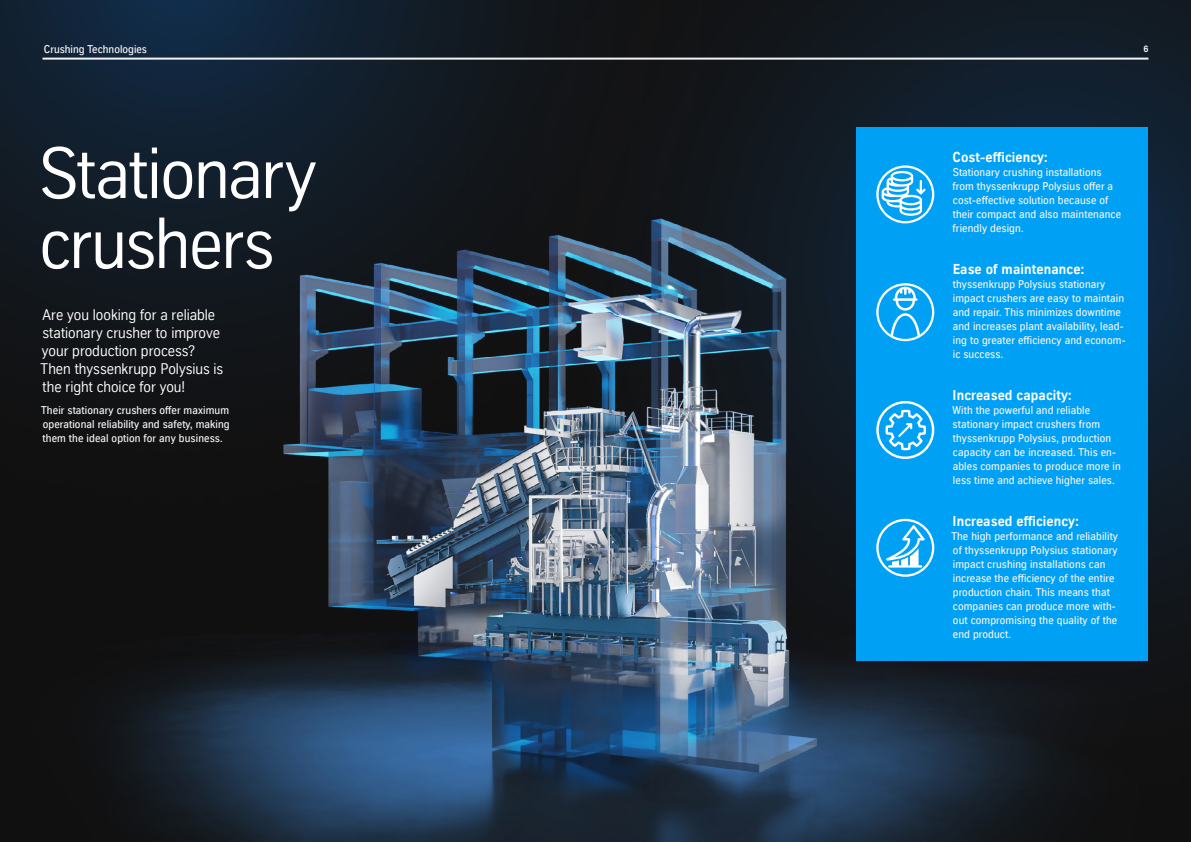
<style>
.page{position:relative;width:1191px;height:842px;background:#fff}
.page>*{position:absolute;margin:0;border:0;box-sizing:border-box;transform-origin:0 0}
.t1{font:70px/70px "TK Type";letter-spacing:-.02em;color:#fff}
.t2{font:15px/18px "TK Type";color:#fff}
.t3{font:700 14px "TK Type";letter-spacing:.01em;color:#fff}
.t4{font:500 11px/14px "TK Type";letter-spacing:.01em;color:#f2f2f2}
.t5{font:700 9px "TK Type";color:#f2f2f2}
</style>
<div class="page">
<img style="left:0;top:522px;width:1191px;height:320px">
<img style="left:505px;top:0;width:686px;height:816px">
<img style="left:0;top:0;width:729px;height:522px">
<div style="left:856px;top:127px;width:292px;height:533px;background:#00a0f5"></div>
<svg style="left:876px;top:165px;width:58px;height:58px"></svg>
<svg style="left:876px;top:283px;width:58px;height:58px"></svg>
<svg style="left:876px;top:401px;width:58px;height:58px"></svg>
<svg style="left:876px;top:519px;width:58px;height:58px"></svg>
<p class="t4" style="left:44px;top:42px;width:105px">Crushing Technologies</p>
<p class="t5" style="left:1143px;top:44px;width:7px">6</p>
<h1 class="t1" style="left:39px;top:139px;width:279px">Stationary crushers</h1>
<p class="t3" style="left:952px;top:149px;width:97px">Cost-efficiency:</p>
<p class="t4" style="left:952px;top:165px;width:170px">Stationary crushing installations from thyssenkrupp Polysius offer a cost-effective solution because of their compact and also maintenance friendly design.</p>
<p class="t3" style="left:952px;top:261px;width:133px">Ease of maintenance:</p>
<p class="t4" style="left:952px;top:277px;width:174px">thyssenkrupp Polysius stationary impact crushers are easy to maintain and repair. This minimizes downtime and increases plant availability, lead&shy;ing to greater efficiency and econom&shy;ic success.</p>
<p class="t3" style="left:952px;top:387px;width:121px">Increased capacity:</p>
<p class="t4" style="left:952px;top:403px;width:170px">With the powerful and reliable stationary impact crushers from thyssenkrupp Polysius, production capacity can be increased. This en&shy;ables companies to produce more in less time and achieve higher sales.</p>
<p class="t3" style="left:952px;top:513px;width:128px">Increased efficiency:</p>
<p class="t4" style="left:951px;top:529px;width:168px">The high performance and reliability of thyssenkrupp Polysius stationary impact crushing installations can increase the efficiency of the entire production chain. This means that companies can produce more with&shy;out compromising the quality of the end product.</p>
<h2 class="t2" style="left:41px;top:306px;width:184px">Are you looking for a reliable stationary crusher to improve your production process?<br>Then thyssenkrupp Polysius is the right choice for you!</h2>
<p class="t4" style="left:41px;top:403px;width:190px;text-align:justify">Their stationary crushers offer maximum operational reliability and safety, making them the ideal option for any business.</p>
</div>
